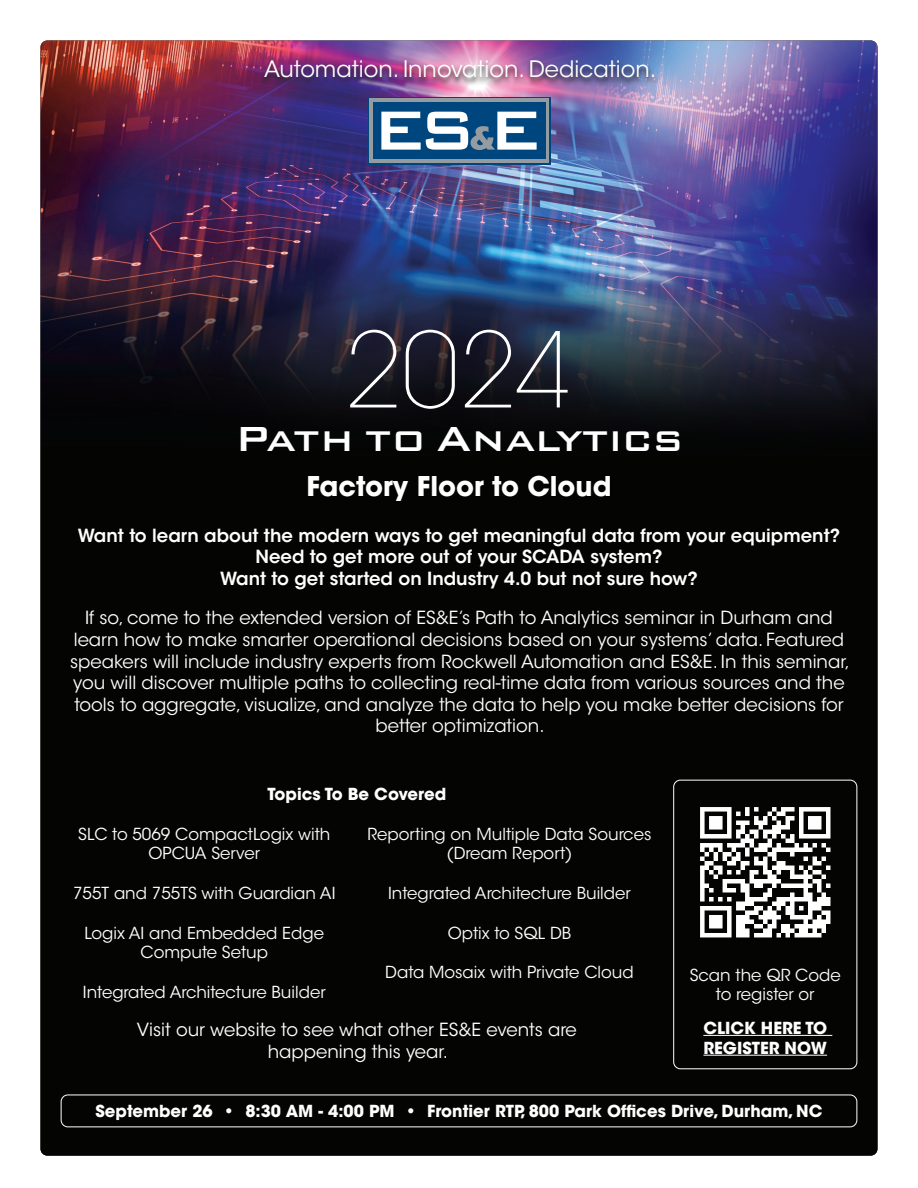
<style>
.page{position:relative;width:918px;height:1188px;background:#fff}
.page>*{position:absolute;margin:0;border:0;box-sizing:border-box;transform-origin:0 0}
.t1{font:200 103.35px "ITC Avant Garde Std";color:#fff}
.t2{font:500 46.5px "Bank Gothic C Md BT";color:#fff}
.t3{font:700 27px "ITC Avant Garde Std";color:#fff}
.t4{font:22.5px "ITC Avant Garde Std";color:#fff}
.t5{font:18px/21.6px "ITC Avant Garde Std";color:#fff;text-align:center}
.t6{font:600 18px/21.6px "ITC Avant Garde Std";color:#fff;text-align:center}
.t7{font:16.5px/19.8px "ITC Avant Garde Std";color:#fff;text-align:center}
.t8{font:700 16.5px/19.8px "ITC Avant Garde Std";color:#fff}
</style>
<div class="page">
<img style="left:40px;top:40px;width:838px;height:1116px">
<img style="left:260px;top:59px;width:399px;height:27px">
<div style="left:368px;top:97px;width:182px;height:68px;background:linear-gradient(to right,#00467e,#00467e)"></div>
<svg style="left:369px;top:99px;width:180px;height:64px;background:#82919c"></svg>
<div style="left:373px;top:103px;width:172px;height:56px;background:#00467e"></div>
<svg style="left:381px;top:112px;width:156px;height:38px"></svg>
<div style="left:61px;top:1095px;width:796px;height:32px;border:1px solid #fff;border-radius:7px"></div>
<hr style="left:703px;top:1035px;width:129px;height:1px;background:#fff">
<hr style="left:703px;top:1055px;width:124px;height:1px;background:#fff">
<div style="left:673px;top:780px;width:184px;height:289px;border:1px solid #fff;border-radius:7px"></div>
<svg style="left:700px;top:807px;width:130px;height:130px"></svg>
<p class="t4" style="left:264px;top:56px;width:394px">Automation. Innovation. Dedication.</p>
<h1 class="t1" style="left:344px;top:310px;width:231px">2024</h1>
<h2 class="t2" style="left:235px;top:414px;width:450px">Path to Analytics</h2>
<h3 class="t3" style="left:306px;top:469px;width:307px">Factory Floor to Cloud</h3>
<p class="t6" style="left:78px;top:524px;width:764px">Want to learn about the modern ways to get meaningful data from your equipment?<br>Need to get more out of your SCADA system?<br>Want to get started on Industry 4.0 but not sure how?</p>
<p class="t5" style="left:70px;top:607px;width:781px">If so, come to the extended version of ES&amp;E’s Path to Analytics seminar in Durham and learn how to make smarter operational decisions based on your systems’ data. Featured speakers will include industry experts from Rockwell Automation and ES&amp;E. In this seminar, you will discover multiple paths to collecting real-time data from various sources and the tools to aggregate, visualize, and analyze the data to help you make better decisions for better optimization.</p>
<p class="t8" style="left:268px;top:784px;width:180px">Topics To Be Covered</p>
<p class="t7" style="left:78px;top:824px;width:254px">SLC to 5069 CompactLogix with<br>OPCUA Server</p>
<p class="t7" style="left:73px;top:883px;width:264px">755T and 755TS with Guardian AI</p>
<p class="t7" style="left:85px;top:923px;width:241px">Logix AI and Embedded Edge<br>Compute Setup</p>
<p class="t7" style="left:83px;top:982px;width:244px">Integrated Architecture Builder</p>
<p class="t7" style="left:368px;top:824px;width:285px">Reporting on Multiple Data Sources (Dream Report)</p>
<p class="t7" style="left:388px;top:883px;width:244px">Integrated Architecture Builder</p>
<p class="t7" style="left:448px;top:923px;width:125px">Optix to SQL DB</p>
<p class="t7" style="left:385px;top:963px;width:250px">Data Mosaix with Private Cloud</p>
<p class="t5" style="left:137px;top:1019px;width:441px">Visit our website to see what other ES&amp;E events are happening this year.</p>
<p class="t7" style="left:690px;top:965px;width:153px">Scan the QR Code to register or</p>
<p class="t8" style="left:703px;top:1018px;width:125px">CLICK HERE TO<br>REGISTER NOW</p>
<p class="t8" style="left:95px;top:1101px;width:729px">September 26 • 8:30 AM - 4:00 PM • Frontier RTP, 800 Park Offices Drive, Durham, NC</p>
</div>
